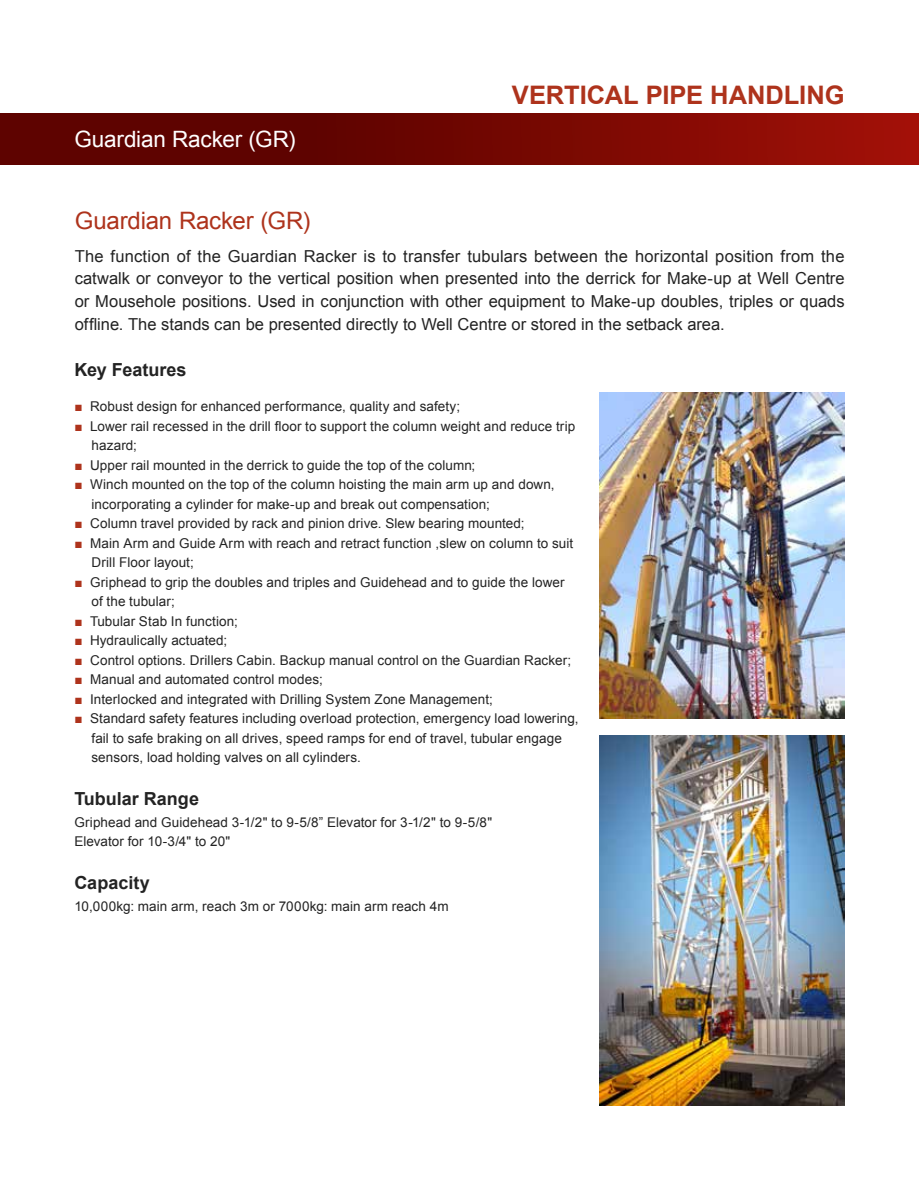
<style>
.page{position:relative;width:919px;height:1191px;background:#fff}
.page>*{position:absolute;margin:0;border:0;box-sizing:border-box;transform-origin:0 0}
.t1{font:700 25.5px "Arial";color:#ae331c}
.t2{font:24px "Arial";letter-spacing:-.01em;color:#ae331c}
.t3{font:22.5px "Arial";letter-spacing:-.01em;color:#fff}
.t4{font:700 18px "Arial";letter-spacing:-.005em;color:#232323}
.t5{font:16.5px/22.5px "Arial";color:#232323;text-align:justify}
.t6{font:13.5px/19.5px "Arial";letter-spacing:.005em;color:#232323}
.s1{color:#ae331c}
</style>
<div class="page">
<div style="left:0;top:113px;width:918px;height:51px;background:linear-gradient(to right,#4e0000,#9a0f06)"></div>
<img style="left:600px;top:735px;width:244px;height:371px">
<img style="left:599px;top:392px;width:245px;height:326px">
<h3 class="t3" style="left:74px;top:125px;width:222px">Guardian Racker (GR)</h3>
<h1 class="t1" style="left:512px;top:78px;width:334px">Vertical Pipe Handling</h1>
<h2 class="t2" style="left:75px;top:205px;width:237px">Guardian Racker (GR)</h2>
<p class="t5" style="left:75px;top:245px;width:771px">The function of the Guardian Racker is to transfer tubulars between the horizontal position from the catwalk or conveyor to the vertical position when presented into the derrick for Make-up at Well Centre or Mousehole positions. Used in conjunction with other equipment to Make-up doubles, triples or quads offline. The stands can be presented directly to Well Centre or stored in the setback area.</p>
<h3 class="t4" style="left:74px;top:358px;width:113px">Key Features</h3>
<p class="t6" style="left:74px;top:397px;width:387px"><span class="s1">■</span> Robust design for enhanced performance, quality and safety;</p>
<p class="t6" style="left:91px;top:416px;width:485px;text-indent:-17px"><span class="s1">■</span> Lower rail recessed in the drill floor to support the column weight and reduce trip hazard;</p>
<p class="t6" style="left:74px;top:455px;width:402px"><span class="s1">■</span> Upper rail mounted in the derrick to guide the top of the column;</p>
<p class="t6" style="left:91px;top:475px;width:464px;text-indent:-17px"><span class="s1">■</span> Winch mounted on the top of the column hoisting the main arm up and down, incorporating a cylinder for make-up and break out compensation;</p>
<p class="t6" style="left:74px;top:514px;width:451px"><span class="s1">■</span> Column travel provided by rack and pinion drive. Slew bearing mounted;</p>
<p class="t6" style="left:91px;top:533px;width:483px;text-indent:-17px"><span class="s1">■</span> Main Arm and Guide Arm with reach and retract function ,slew on column to suit<br>Drill Floor layout;</p>
<p class="t6" style="left:91px;top:572px;width:474px;text-indent:-17px"><span class="s1">■</span> Griphead to grip the doubles and triples and Guidehead and to guide the lower of the tubular;</p>
<p class="t6" style="left:74px;top:611px;width:165px"><span class="s1">■</span> Tubular Stab In function;</p>
<p class="t6" style="left:74px;top:631px;width:154px"><span class="s1">■</span> Hydraulically actuated;</p>
<p class="t6" style="left:74px;top:650px;width:498px"><span class="s1">■</span> Control options. Drillers Cabin. Backup manual control on the Guardian Racker;</p>
<p class="t6" style="left:74px;top:670px;width:250px"><span class="s1">■</span> Manual and automated control modes;</p>
<p class="t6" style="left:74px;top:689px;width:420px"><span class="s1">■</span> Interlocked and integrated with Drilling System Zone Management;</p>
<p class="t6" style="left:91px;top:709px;width:488px;text-indent:-17px"><span class="s1">■</span> Standard safety features including overload protection, emergency load lowering, fail to safe braking on all drives, speed ramps for end of travel, tubular engage sensors, load holding valves on all cylinders.</p>
<h3 class="t4" style="left:74px;top:787px;width:126px">Tubular Range</h3>
<p class="t6" style="left:74px;top:812px;width:419px">Griphead and Guidehead 3-1/2" to 9-5/8” Elevator for 3-1/2" to 9-5/8"<br>Elevator for 10-3/4" to 20"</p>
<h3 class="t4" style="left:74px;top:871px;width:77px">Capacity</h3>
<p class="t6" style="left:74px;top:896px;width:375px">10,000kg: main arm, reach 3m or 7000kg: main arm reach 4m</p>
</div>
